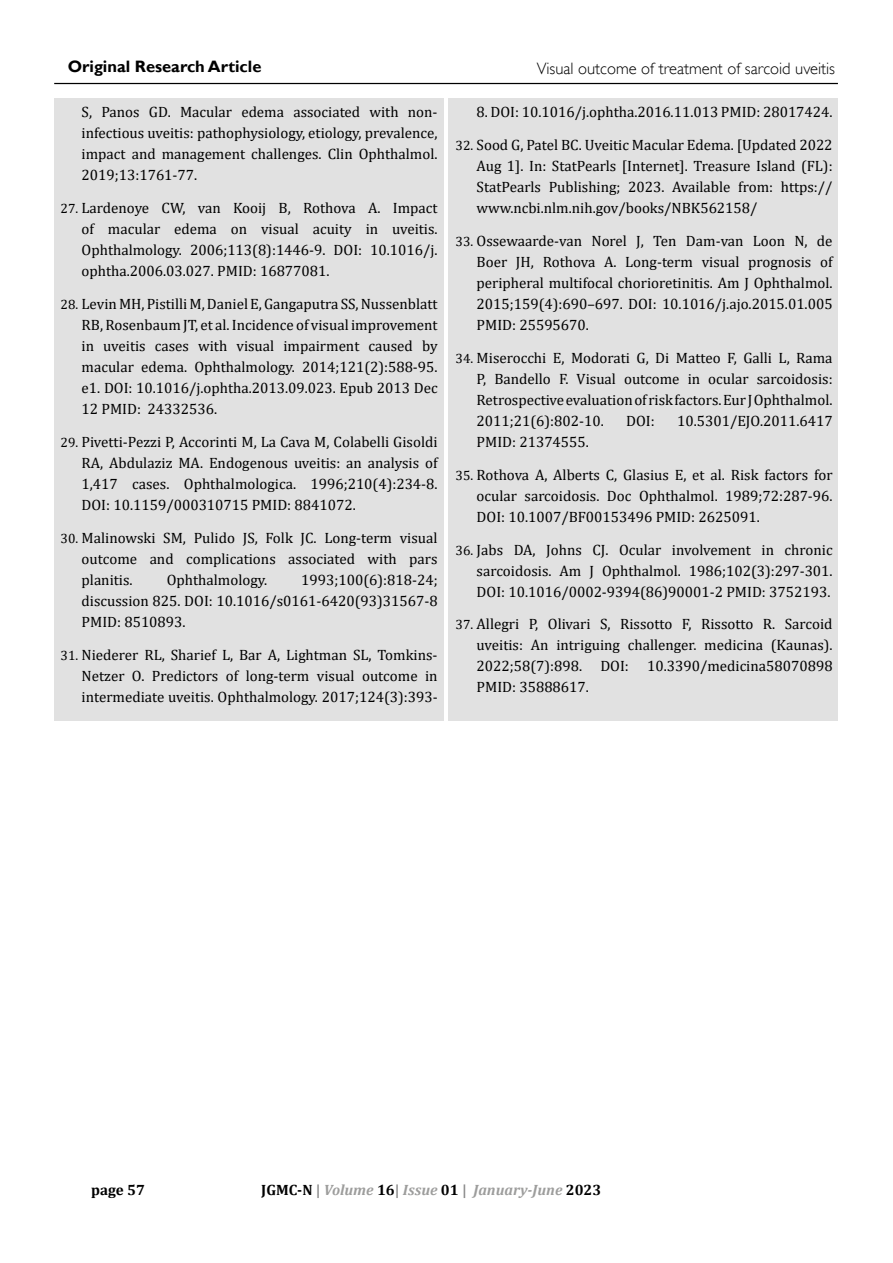
<style>
.page{position:relative;width:893px;height:1263px;background:#fff}
.page>*{position:absolute;margin:0;border:0;box-sizing:border-box;transform-origin:0 0}
.t1{font:300 16.5px "Gill Sans";color:#000}
.t2{font:700 16.5px "Gill Sans";color:#000}
.t3{font:15px/21px "Cambria";color:#000;text-align:justify}
.t4{font:italic 700 15px "Cambria";color:#9d9d9c}
.t5{font:700 15px "Cambria";color:#000}
.s1{font-size:13.5px}
.s2{font-style:normal;color:#000}
.s3{font-style:normal;color:#878787}
</style>
<div class="page">
<hr style="left:54px;top:83px;width:784px;height:1px;background:#000">
<div style="left:54px;top:98px;width:389px;height:623px;background:#e1e1e1"></div>
<div style="left:448px;top:98px;width:390px;height:623px;background:#e1e1e1"></div>
<p class="t2" style="left:68px;top:56px;width:195px">Original Research Article</p>
<p class="t1" style="left:537px;top:58px;width:300px">Visual outcome of treatment of sarcoid uveitis</p>
<p class="t3" style="left:82px;top:101px;width:357px">S, Panos GD. Macular edema associated with non&shy;infectious uveitis: pathophysiology, etiology, prevalence, impact and management challenges. Clin Ophthalmol.<br>2019;13:1761-77.</p>
<p class="t3" style="left:82px;top:197px;width:357px;text-indent:-21px"><span class="s1">27.</span> Lardenoye CW, van Kooij B, Rothova A. Impact of macular edema on visual acuity in uveitis.<br>Ophthalmology. 2006;113(8):1446-9. DOI: 10.1016/j. ophtha.2006.03.027. PMID: 16877081.</p>
<p class="t3" style="left:82px;top:293px;width:358px;text-indent:-21px"><span class="s1">28.</span> Levin MH, Pistilli M, Daniel E, Gangaputra SS, Nussenblatt RB, Rosenbaum JT, et al. Incidence of visual improvement in uveitis cases with visual impairment caused by macular edema. Ophthalmology. 2014;121(2):588-95. e1. DOI: 10.1016/j.ophtha.2013.09.023. Epub 2013 Dec 12 PMID: 24332536.</p>
<p class="t3" style="left:82px;top:431px;width:358px;text-indent:-21px"><span class="s1">29.</span> Pivetti-Pezzi P, Accorinti M, La Cava M, Colabelli Gisoldi RA, Abdulaziz MA. Endogenous uveitis: an analysis of 1,417 cases. Ophthalmologica. 1996;210(4):234-8.<br>DOI: 10.1159/000310715 PMID: 8841072.</p>
<p class="t3" style="left:82px;top:527px;width:357px;text-indent:-21px"><span class="s1">30.</span> Malinowski SM, Pulido JS, Folk JC. Long-term visual outcome and complications associated with pars planitis.</p>
<p class="t3" style="left:477px;top:101px;width:357px">8. DOI: 10.1016/j.ophtha.2016.11.013 PMID: 28017424.</p>
<p class="t3" style="left:477px;top:134px;width:357px;text-indent:-21px"><span class="s1">32.</span> Sood G, Patel BC. Uveitic Macular Edema. [Updated 2022<br>Aug 1]. In: StatPearls [Internet]. Treasure Island (FL):<br>StatPearls Publishing; 2023. Available from: https:// www.ncbi.nlm.nih.gov/books/NBK562158/</p>
<p class="t3" style="left:477px;top:230px;width:358px;text-indent:-21px"><span class="s1">33.</span> Ossewaarde-van Norel J, Ten Dam-van Loon N, de Boer JH, Rothova A. Long-term visual prognosis of peripheral multifocal chorioretinitis. Am J Ophthalmol.<br>2015;159(4):690–697. DOI: 10.1016/j.ajo.2015.01.005<br>PMID: 25595670.</p>
<p class="t3" style="left:477px;top:347px;width:357px;text-indent:-21px"><span class="s1">34.</span> Miserocchi E, Modorati G, Di Matteo F, Galli L, Rama P, Bandello F. Visual outcome in ocular sarcoidosis:<br>Retrospective evaluation of risk factors. Eur J Ophthalmol.<br>2011;21(6):802-10.</p>
<p class="t3" style="left:626px;top:410px;width:30px">DOI:</p>
<p class="t3" style="left:677px;top:410px;width:157px">10.5301/EJO.2011.6417</p>
<p class="t3" style="left:477px;top:431px;width:114px">PMID: 21374555.</p>
<p class="t3" style="left:477px;top:464px;width:358px;text-indent:-21px"><span class="s1">35.</span> Rothova A, Alberts C, Glasius E, et al. Risk factors for ocular sarcoidosis. Doc Ophthalmol. 1989;72:287-96.<br>DOI: 10.1007/BF00153496 PMID: 2625091.</p>
<p class="t3" style="left:477px;top:539px;width:358px;text-indent:-21px"><span class="s1">36.</span> Jabs DA, Johns CJ. Ocular involvement in chronic sarcoidosis. Am J Ophthalmol. 1986;102(3):297-301.<br>DOI: 10.1016/0002-9394(86)90001-2 PMID: 3752193.</p>
<p class="t3" style="left:477px;top:614px;width:358px;text-indent:-21px"><span class="s1">37.</span> Allegri P, Olivari S, Rissotto F, Rissotto R. Sarcoid uveitis: An intriguing challenger. medicina (Kaunas).<br>2022;58(7):898. DOI: 10.3390/medicina58070898<br>PMID: 35888617.</p>
<p class="t3" style="left:82px;top:569px;width:358px;text-indent:220px">1993;100(6):818-24; discussion 825. DOI: 10.1016/s0161-6420(93)31567-8<br>PMID: 8510893.</p>
<p class="t3" style="left:82px;top:644px;width:358px;text-indent:-21px"><span class="s1">31.</span> Niederer RL, Sharief L, Bar A, Lightman SL, Tomkins-Netzer O. Predictors of long-term visual outcome in intermediate uveitis. Ophthalmology. 2017;124(3):393-</p>
<p class="t3" style="left:167px;top:569px;width:102px">Ophthalmology.</p>
<p class="t5" style="left:91px;top:1180px;width:55px">page 57</p>
<p class="t4" style="left:261px;top:1181px;width:342px"><span class="s2">JGMC-N</span> <span class="s3">|</span> Volume <span class="s2">16</span><span class="s3">|</span> Issue <span class="s2">01</span> <span class="s3">|</span> January-June <span class="s2">2023</span></p>
</div>
